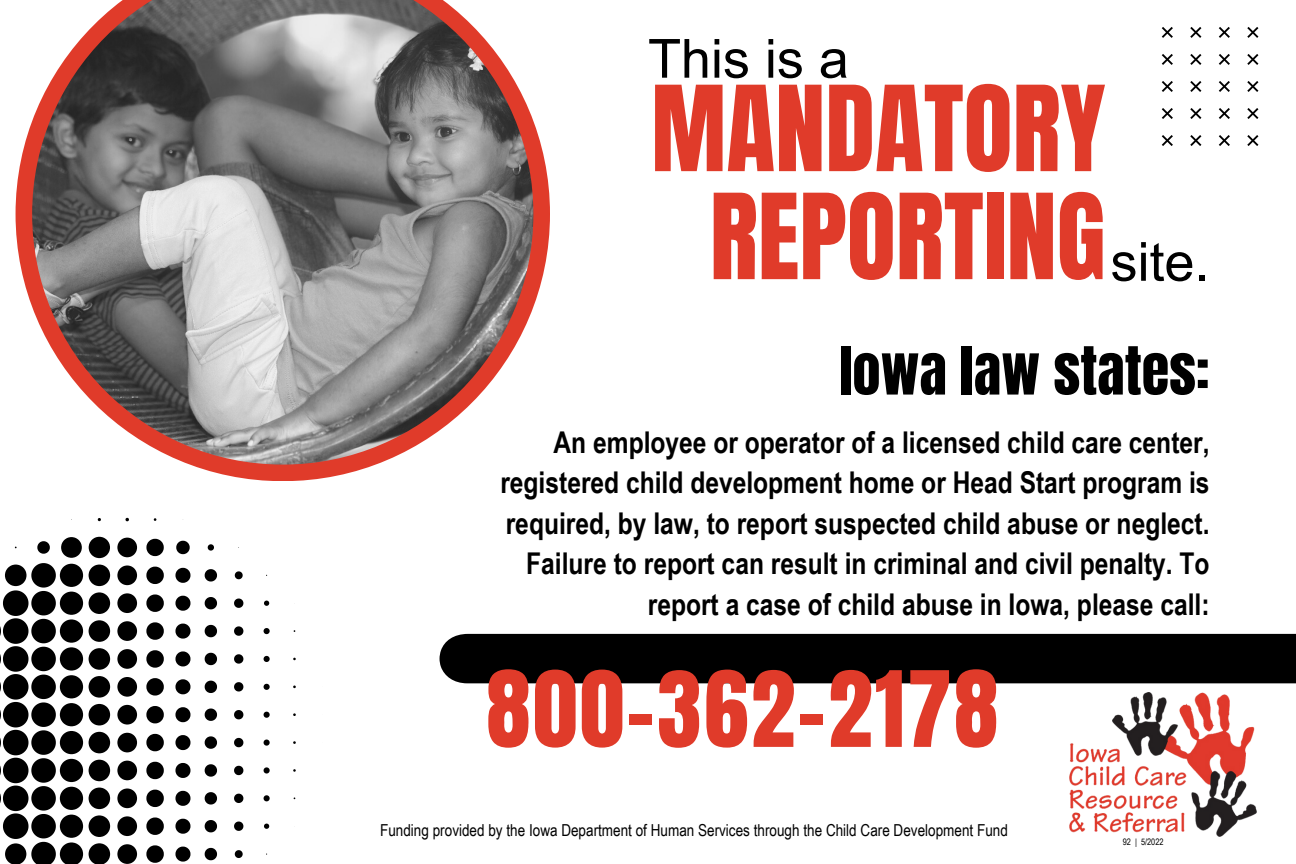
<style>
.page{position:relative;width:1296px;height:864px;background:#fff}
.page>*{position:absolute;margin:0;border:0;box-sizing:border-box;transform-origin:0 0}
.t1{font:100.8px/108px "Anton";color:#e03b2a;text-align:center}
.t2{font:89.1px "Anton";letter-spacing:.03em;color:#e03b2a}
.t3{font:56.4px "Anton";color:#000}
.t4{font:54px "Arial";color:#000}
.t5{font:700 30px/40.5px "Arial Narrow";color:#000;text-align:right}
.t6{font:16.5px "Arial Narrow";color:#000}
.t7{font:9px "Arial Narrow";color:#000}
</style>
<div class="page">
<svg style="left:16px;top:120px;width:534px;height:361px"></svg>
<img style="left:32px;top:0;width:501px;height:465px">
<svg style="left:125px;top:518px;width:4px;height:3px"></svg>
<svg style="left:89px;top:537px;width:21px;height:21px"></svg>
<svg style="left:117px;top:538px;width:20px;height:19px"></svg>
<svg style="left:146px;top:539px;width:18px;height:17px"></svg>
<svg style="left:176px;top:541px;width:14px;height:13px"></svg>
<svg style="left:208px;top:544px;width:6px;height:7px"></svg>
<svg style="left:89px;top:565px;width:21px;height:21px"></svg>
<svg style="left:117px;top:565px;width:20px;height:20px"></svg>
<svg style="left:146px;top:567px;width:18px;height:17px"></svg>
<svg style="left:175px;top:568px;width:15px;height:15px"></svg>
<svg style="left:205px;top:569px;width:12px;height:13px"></svg>
<svg style="left:235px;top:571px;width:8px;height:8px"></svg>
<svg style="left:89px;top:592px;width:21px;height:22px"></svg>
<svg style="left:117px;top:593px;width:20px;height:20px"></svg>
<svg style="left:146px;top:594px;width:18px;height:18px"></svg>
<svg style="left:175px;top:596px;width:15px;height:15px"></svg>
<svg style="left:205px;top:597px;width:12px;height:12px"></svg>
<svg style="left:234px;top:599px;width:9px;height:9px"></svg>
<svg style="left:264px;top:601px;width:5px;height:5px"></svg>
<svg style="left:89px;top:620px;width:21px;height:22px"></svg>
<svg style="left:117px;top:621px;width:20px;height:20px"></svg>
<svg style="left:146px;top:622px;width:18px;height:18px"></svg>
<svg style="left:175px;top:624px;width:15px;height:15px"></svg>
<svg style="left:205px;top:625px;width:12px;height:12px"></svg>
<svg style="left:234px;top:626px;width:9px;height:10px"></svg>
<svg style="left:264px;top:628px;width:6px;height:6px"></svg>
<svg style="left:89px;top:648px;width:21px;height:22px"></svg>
<svg style="left:117px;top:649px;width:20px;height:20px"></svg>
<svg style="left:146px;top:650px;width:18px;height:18px"></svg>
<svg style="left:175px;top:651px;width:15px;height:15px"></svg>
<svg style="left:205px;top:653px;width:12px;height:12px"></svg>
<svg style="left:234px;top:654px;width:9px;height:10px"></svg>
<svg style="left:264px;top:656px;width:6px;height:6px"></svg>
<svg style="left:89px;top:676px;width:21px;height:22px"></svg>
<svg style="left:117px;top:677px;width:20px;height:20px"></svg>
<svg style="left:146px;top:678px;width:18px;height:18px"></svg>
<svg style="left:175px;top:679px;width:15px;height:15px"></svg>
<svg style="left:205px;top:681px;width:12px;height:12px"></svg>
<svg style="left:234px;top:682px;width:9px;height:10px"></svg>
<svg style="left:264px;top:684px;width:6px;height:6px"></svg>
<svg style="left:89px;top:704px;width:21px;height:21px"></svg>
<svg style="left:117px;top:705px;width:20px;height:20px"></svg>
<svg style="left:146px;top:706px;width:18px;height:17px"></svg>
<svg style="left:175px;top:707px;width:15px;height:15px"></svg>
<svg style="left:205px;top:709px;width:12px;height:12px"></svg>
<svg style="left:234px;top:710px;width:9px;height:9px"></svg>
<svg style="left:264px;top:712px;width:6px;height:6px"></svg>
<svg style="left:89px;top:732px;width:21px;height:21px"></svg>
<svg style="left:117px;top:733px;width:20px;height:19px"></svg>
<svg style="left:146px;top:734px;width:18px;height:17px"></svg>
<svg style="left:175px;top:735px;width:15px;height:15px"></svg>
<svg style="left:205px;top:736px;width:12px;height:13px"></svg>
<svg style="left:234px;top:738px;width:9px;height:9px"></svg>
<svg style="left:264px;top:740px;width:6px;height:6px"></svg>
<svg style="left:89px;top:760px;width:21px;height:21px"></svg>
<svg style="left:117px;top:761px;width:20px;height:19px"></svg>
<svg style="left:146px;top:762px;width:18px;height:17px"></svg>
<svg style="left:175px;top:763px;width:15px;height:15px"></svg>
<svg style="left:205px;top:764px;width:12px;height:13px"></svg>
<svg style="left:234px;top:766px;width:9px;height:9px"></svg>
<svg style="left:264px;top:767px;width:6px;height:7px"></svg>
<svg style="left:89px;top:788px;width:21px;height:21px"></svg>
<svg style="left:117px;top:789px;width:20px;height:19px"></svg>
<svg style="left:146px;top:790px;width:18px;height:17px"></svg>
<svg style="left:175px;top:791px;width:15px;height:15px"></svg>
<svg style="left:205px;top:792px;width:12px;height:13px"></svg>
<svg style="left:234px;top:794px;width:9px;height:9px"></svg>
<svg style="left:264px;top:795px;width:6px;height:6px"></svg>
<svg style="left:89px;top:815px;width:21px;height:22px"></svg>
<svg style="left:117px;top:816px;width:20px;height:20px"></svg>
<svg style="left:146px;top:817px;width:18px;height:18px"></svg>
<svg style="left:175px;top:819px;width:15px;height:15px"></svg>
<svg style="left:205px;top:820px;width:12px;height:12px"></svg>
<svg style="left:234px;top:822px;width:9px;height:9px"></svg>
<svg style="left:264px;top:824px;width:5px;height:5px"></svg>
<svg style="left:0;top:537px;width:83px;height:327px"></svg>
<svg style="left:89px;top:843px;width:21px;height:21px"></svg>
<svg style="left:117px;top:844px;width:20px;height:20px"></svg>
<svg style="left:146px;top:845px;width:18px;height:18px"></svg>
<svg style="left:175px;top:847px;width:15px;height:15px"></svg>
<svg style="left:205px;top:848px;width:12px;height:12px"></svg>
<svg style="left:235px;top:850px;width:8px;height:8px"></svg>
<svg style="left:1162px;top:27px;width:11px;height:11px"></svg>
<svg style="left:1190px;top:27px;width:11px;height:11px"></svg>
<svg style="left:1219px;top:27px;width:11px;height:11px"></svg>
<svg style="left:1247px;top:27px;width:11px;height:11px"></svg>
<svg style="left:1162px;top:54px;width:11px;height:11px"></svg>
<svg style="left:1190px;top:54px;width:11px;height:11px"></svg>
<svg style="left:1219px;top:54px;width:11px;height:11px"></svg>
<svg style="left:1247px;top:54px;width:11px;height:11px"></svg>
<svg style="left:1162px;top:81px;width:11px;height:11px"></svg>
<svg style="left:1190px;top:81px;width:11px;height:11px"></svg>
<svg style="left:1219px;top:81px;width:11px;height:11px"></svg>
<svg style="left:1247px;top:81px;width:11px;height:11px"></svg>
<svg style="left:1162px;top:108px;width:11px;height:11px"></svg>
<svg style="left:1190px;top:108px;width:11px;height:11px"></svg>
<svg style="left:1219px;top:108px;width:11px;height:11px"></svg>
<svg style="left:1247px;top:108px;width:11px;height:11px"></svg>
<svg style="left:1162px;top:135px;width:11px;height:11px"></svg>
<svg style="left:1190px;top:135px;width:11px;height:11px"></svg>
<svg style="left:1219px;top:135px;width:11px;height:11px"></svg>
<svg style="left:1247px;top:135px;width:11px;height:11px"></svg>
<div style="left:440px;top:634px;width:856px;height:49px;background:#000"></div>
<img style="left:1070px;top:693px;width:186px;height:144px">
<p class="t4" style="left:648px;top:29px;width:202px">This is a</p>
<p class="t1" style="left:651px;top:76px;width:456px">MANDATORY<br>REPORTING</p>
<p class="t4" style="left:1111px;top:232px;width:100px">site.</p>
<p class="t3" style="left:840px;top:330px;width:371px">Iowa law states:</p>
<p class="t5" style="left:500px;top:422px;width:711px">An employee or operator of a licensed child care center, registered child development home or Head Start program is required, by law, to report suspected child abuse or neglect.<br>Failure to report can result in criminal and civil penalty. To report a case of child abuse in Iowa, please call:</p>
<p class="t2" style="left:486px;top:646px;width:513px">800-362-2178</p>
<p class="t6" style="left:380px;top:820px;width:629px">Funding provided by the Iowa Department of Human Services through the Child Care Development Fund</p>
<p class="t7" style="left:1123px;top:837px;width:42px">92 | 5/2022</p>
</div>
